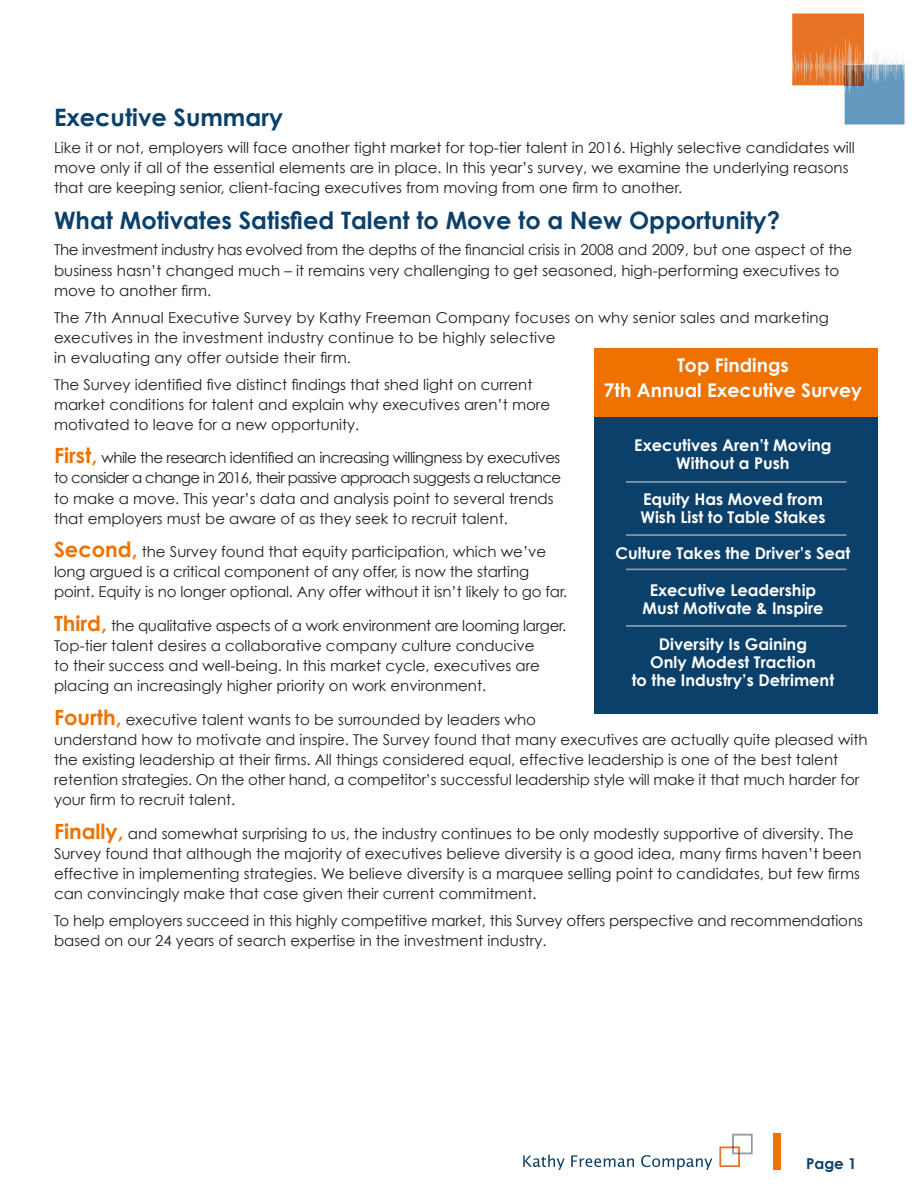
<style>
.page{position:relative;width:918px;height:1188px;background:#fff}
.page>*{position:absolute;margin:0;border:0;box-sizing:border-box;transform-origin:0 0}
.t1{font:700 24px "Century Gothic";color:#0b406a}
.t2{font:700 18.9px "Century Gothic";color:#fff}
.t3{font:700 16.2px "Century Gothic";color:#fff}
.t4{font:15px/20.1px "Century Gothic";color:#231f20}
.t5{font:15px/20.1px "Century Gothic";letter-spacing:-.03em;color:#231f20}
.t6{font:700 15px "Century Gothic";color:#0b406a}
.s1{font-weight:700;font-size:21px;color:#ef7100}
</style>
<div class="page">
<svg style="left:523px;top:1155px;width:42px;height:15px"></svg>
<svg style="left:571px;top:1155px;width:63px;height:12px"></svg>
<svg style="left:641px;top:1155px;width:71px;height:15px"></svg>
<svg style="left:719px;top:1134px;width:34px;height:33px"></svg>
<div style="left:773px;top:1134px;width:7px;height:36px;background:#ef7100"></div>
<svg style="left:792px;top:14px;width:113px;height:111px"></svg>
<div style="left:594px;top:349px;width:284px;height:68px;background:#ef7100"></div>
<div style="left:594px;top:417px;width:284px;height:297px;background:#0b406a"></div>
<hr style="left:626px;top:481px;width:221px;height:2px;background:#8e9aaa">
<hr style="left:626px;top:534px;width:221px;height:2px;background:#8e9aaa">
<hr style="left:626px;top:625px;width:221px;height:2px;background:#8e9aaa">
<hr style="left:626px;top:569px;width:221px;height:1px;background:#8e9aaa">
<p class="t1" style="left:54px;top:102px;width:230px">Executive Summary</p>
<p class="t4" style="left:54px;top:137px;width:802px">Like it or not, employers will face another tight market for top-tier talent in 2016. Highly selective candidates will move only if all of the essential elements are in place. In this year’s survey, we examine the underlying reasons that are keeping senior, client-facing executives from moving from one firm to another.</p>
<p class="t1" style="left:54px;top:205px;width:728px">What Motivates Satisfied Talent to Move to a New Opportunity?</p>
<p class="t4" style="left:54px;top:240px;width:800px">The investment industry has evolved from the depths of the financial crisis in 2008 and 2009, but one aspect of the business hasn’t changed much – it remains very challenging to get seasoned, high-performing executives to move to another firm.</p>
<p class="t4" style="left:54px;top:307px;width:776px">The 7th Annual Executive Survey by Kathy Freeman Company focuses on why senior sales and marketing executives in the investment industry continue to be highly selective<br>in evaluating any offer outside their firm.</p>
<p class="t4" style="left:54px;top:374px;width:498px">The Survey identified five distinct findings that shed light on current market conditions for talent and explain why executives aren’t more motivated to leave for a new opportunity.</p>
<p class="t5" style="left:54px;top:448px;width:509px"><span class="s1">First,</span> while the research identified an increasing willingness by executives to consider a change in 2016, their passive approach suggests a reluctance to make a move. This year’s data and analysis point to several trends that employers must be aware of as they seek to recruit talent.</p>
<p class="t4" style="left:54px;top:542px;width:515px"><span class="s1">Second,</span> the Survey found that equity participation, which we’ve long argued is a critical component of any offer, is now the starting point. Equity is no longer optional. Any offer without it isn’t likely to go far.</p>
<p class="t4" style="left:54px;top:615px;width:514px"><span class="s1">Third,</span> the qualitative aspects of a work environment are looming larger.<br>Top-tier talent desires a collaborative company culture conducive<br>to their success and well-being. In this market cycle, executives are placing an increasingly higher priority on work environment.</p>
<p class="t4" style="left:54px;top:709px;width:815px"><span class="s1">Fourth,</span> executive talent wants to be surrounded by leaders who<br>understand how to motivate and inspire. The Survey found that many executives are actually quite pleased with the existing leadership at their firms. All things considered equal, effective leadership is one of the best talent retention strategies. On the other hand, a competitor’s successful leadership style will make it that much harder for your firm to recruit talent.</p>
<p class="t4" style="left:54px;top:823px;width:809px"><span class="s1">Finally,</span> and somewhat surprising to us, the industry continues to be only modestly supportive of diversity. The Survey found that although the majority of executives believe diversity is a good idea, many firms haven’t been effective in implementing strategies. We believe diversity is a marquee selling point to candidates, but few firms can convincingly make that case given their current commitment.</p>
<p class="t4" style="left:54px;top:910px;width:810px">To help employers succeed in this highly competitive market, this Survey offers perspective and recommendations based on our 24 years of search expertise in the investment industry.</p>
<p class="t2" style="left:677px;top:354px;width:113px">Top Findings</p>
<p class="t2" style="left:604px;top:378px;width:260px">7th Annual Executive Survey</p>
<p class="t3" style="left:634px;top:435px;width:199px">Executives Aren’t Moving</p>
<p class="t3" style="left:676px;top:453px;width:115px">Without a Push</p>
<p class="t3" style="left:643px;top:489px;width:181px">Equity Has Moved from</p>
<p class="t3" style="left:640px;top:507px;width:187px">Wish List to Table Stakes</p>
<p class="t3" style="left:616px;top:543px;width:236px">Culture Takes the Driver’s Seat</p>
<p class="t3" style="left:650px;top:580px;width:168px">Executive Leadership</p>
<p class="t3" style="left:642px;top:598px;width:183px">Must Motivate &amp; Inspire</p>
<p class="t3" style="left:659px;top:634px;width:150px">Diversity Is Gaining</p>
<p class="t3" style="left:650px;top:652px;width:167px">Only Modest Traction</p>
<p class="t3" style="left:632px;top:670px;width:204px">to the Industry’s Detriment</p>
<p class="t6" style="left:806px;top:1154px;width:52px">Page 1</p>
</div>
